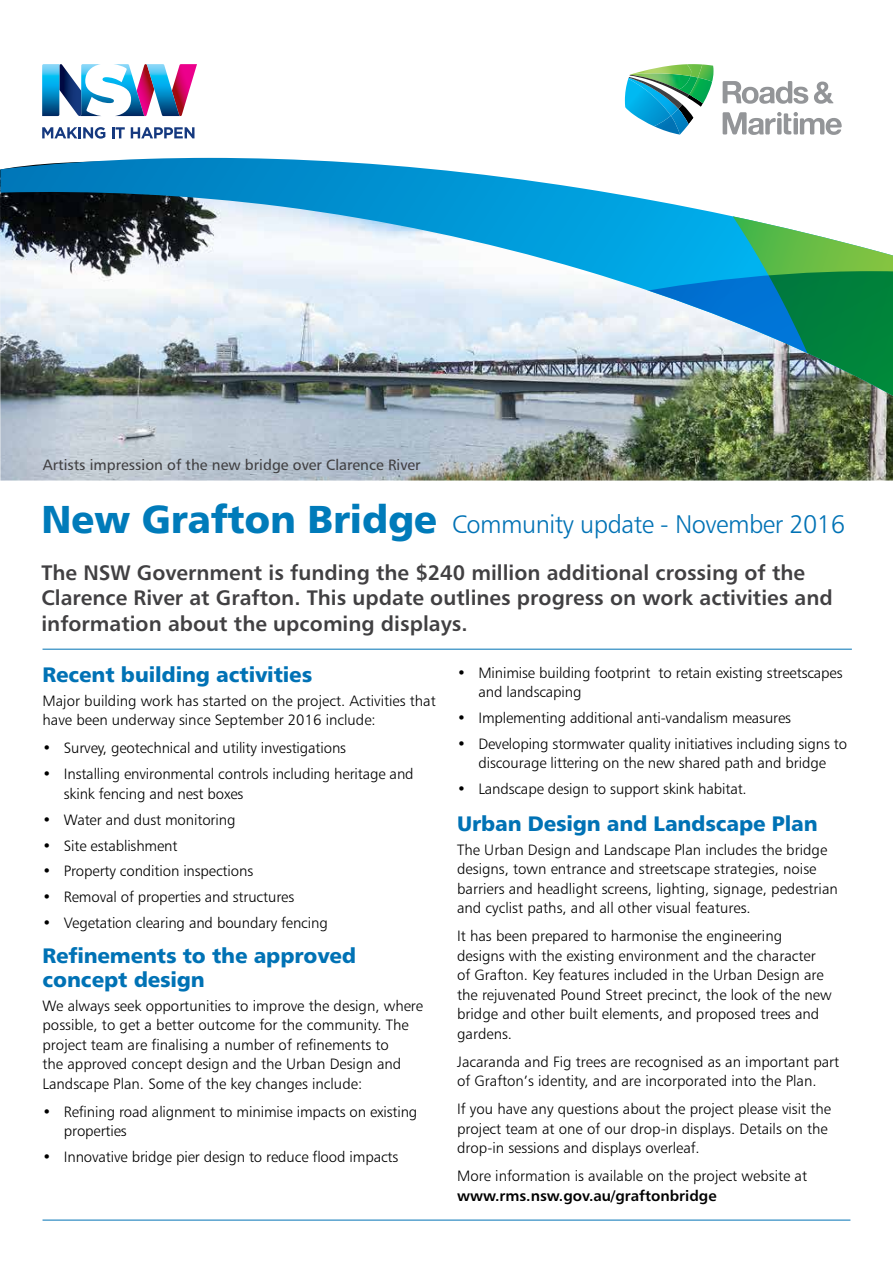
<style>
.page{position:relative;width:893px;height:1263px;background:#fff}
.page>*{position:absolute;margin:0;border:0;box-sizing:border-box;transform-origin:0 0}
.HEADING_1{font:300 25.5px "Trans Text Lt";letter-spacing:-.02em;color:#0072b5}
.INTRO_TEXT{font:500 21px/25.5px "Trans Text Md";color:#414042}
.SUB_HEAD_1{font:700 21px/24px "Trans Text Bd";letter-spacing:-.01em;color:#0072b5}
.BODY_1{font:300 15px/19.5px "Trans Text Lt";color:#000}
.CAPTIONS{font:15px "Trans Text Rm";color:#414042}
.s1{font-family:"Trans Text Bd";font-weight:700;font-size:39px;color:#007bba}
.s2{font-family:"Trans Text Md";font-weight:500}
</style>
<div class="page">
<svg style="left:42px;top:127px;width:63px;height:12px"></svg>
<svg style="left:112px;top:127px;width:13px;height:11px"></svg>
<svg style="left:131px;top:127px;width:63px;height:11px"></svg>
<svg style="left:42px;top:64px;width:155px;height:52px"></svg>
<svg style="left:723px;top:81px;width:119px;height:54px"></svg>
<svg style="left:625px;top:64px;width:88px;height:71px"></svg>
<hr style="left:43px;top:649px;width:809px;height:1px;background:#0072b5">
<hr style="left:43px;top:1220px;width:807px;height:1px;background:#0072b5">
<img style="left:0;top:396px;width:893px;height:84px">
<svg style="left:0;top:158px;width:733px;height:113px"></svg>
<svg style="left:733px;top:216px;width:160px;height:55px"></svg>
<img style="left:0;top:271px;width:893px;height:125px">
<p class="CAPTIONS" style="left:43px;top:456px;width:379px">Artists impression of the new bridge over Clarence River</p>
<p class="HEADING_1" style="left:41px;top:508px;width:805px"><span class="s1">New Grafton Bridge</span> Community update - November 2016</p>
<p class="INTRO_TEXT" style="left:41px;top:559px;width:793px">The NSW Government is funding the $240 million additional crossing of the<br>Clarence River at Grafton. This update outlines progress on work activities and information about the upcoming displays.</p>
<p class="SUB_HEAD_1" style="left:43px;top:662px;width:271px">Recent building activities</p>
<p class="BODY_1" style="left:43px;top:691px;width:395px">Major building work has started on the project. Activities that have been underway since September 2016 include:</p>
<p class="BODY_1" style="left:43px;top:738px;width:305px">• Survey, geotechnical and utility investigations</p>
<p class="BODY_1" style="left:64px;top:764px;width:351px;text-indent:-21px">• Installing environmental controls including heritage and skink fencing and nest boxes</p>
<p class="BODY_1" style="left:43px;top:809px;width:194px">• Water and dust monitoring</p>
<p class="BODY_1" style="left:43px;top:835px;width:137px">• Site establishment</p>
<p class="BODY_1" style="left:43px;top:861px;width:212px">• Property condition inspections</p>
<p class="BODY_1" style="left:43px;top:887px;width:253px">• Removal of properties and structures</p>
<p class="BODY_1" style="left:43px;top:913px;width:287px">• Vegetation clearing and boundary fencing</p>
<p class="SUB_HEAD_1" style="left:43px;top:943px;width:315px">Refinements to the approved concept design</p>
<p class="BODY_1" style="left:43px;top:995px;width:382px">We always seek opportunities to improve the design, where possible, to get a better outcome for the community. The project team are finalising a number of refinements to<br>the approved concept design and the Urban Design and Landscape Plan. Some of the key changes include:</p>
<p class="BODY_1" style="left:64px;top:1101px;width:355px;text-indent:-21px">• Refining road alignment to minimise impacts on existing properties</p>
<p class="BODY_1" style="left:43px;top:1147px;width:357px">• Innovative bridge pier design to reduce flood impacts</p>
<p class="BODY_1" style="left:478px;top:662px;width:366px;text-indent:-21px">• Minimise building footprint to retain existing streetscapes and landscaping</p>
<p class="BODY_1" style="left:457px;top:708px;width:335px">• Implementing additional anti-vandalism measures</p>
<p class="BODY_1" style="left:457px;top:734px;width:391px;text-align:center">• Developing stormwater quality initiatives including signs to discourage littering on the new shared path and bridge</p>
<p class="BODY_1" style="left:457px;top:779px;width:291px">• Landscape design to support skink habitat.</p>
<p class="SUB_HEAD_1" style="left:457px;top:811px;width:362px">Urban Design and Landscape Plan</p>
<p class="BODY_1" style="left:457px;top:839px;width:382px">The Urban Design and Landscape Plan includes the bridge designs, town entrance and streetscape strategies, noise barriers and headlight screens, lighting, signage, pedestrian and cyclist paths, and all other visual features.</p>
<p class="BODY_1" style="left:457px;top:926px;width:376px">It has been prepared to harmonise the engineering designs with the existing environment and the character of Grafton. Key features included in the Urban Design are the rejuvenated Pound Street precinct, the look of the new bridge and other built elements, and proposed trees and gardens.</p>
<p class="BODY_1" style="left:457px;top:1051px;width:384px">Jacaranda and Fig trees are recognised as an important part of Grafton’s identity, and are incorporated into the Plan.</p>
<p class="BODY_1" style="left:457px;top:1099px;width:375px">If you have any questions about the project please visit the project team at one of our drop-in displays. Details on the drop-in sessions and displays overleaf.</p>
<p class="BODY_1" style="left:457px;top:1166px;width:351px">More information is available on the project website at <span class="s2">www.rms.nsw.gov.au/graftonbridge</span></p>
</div>
